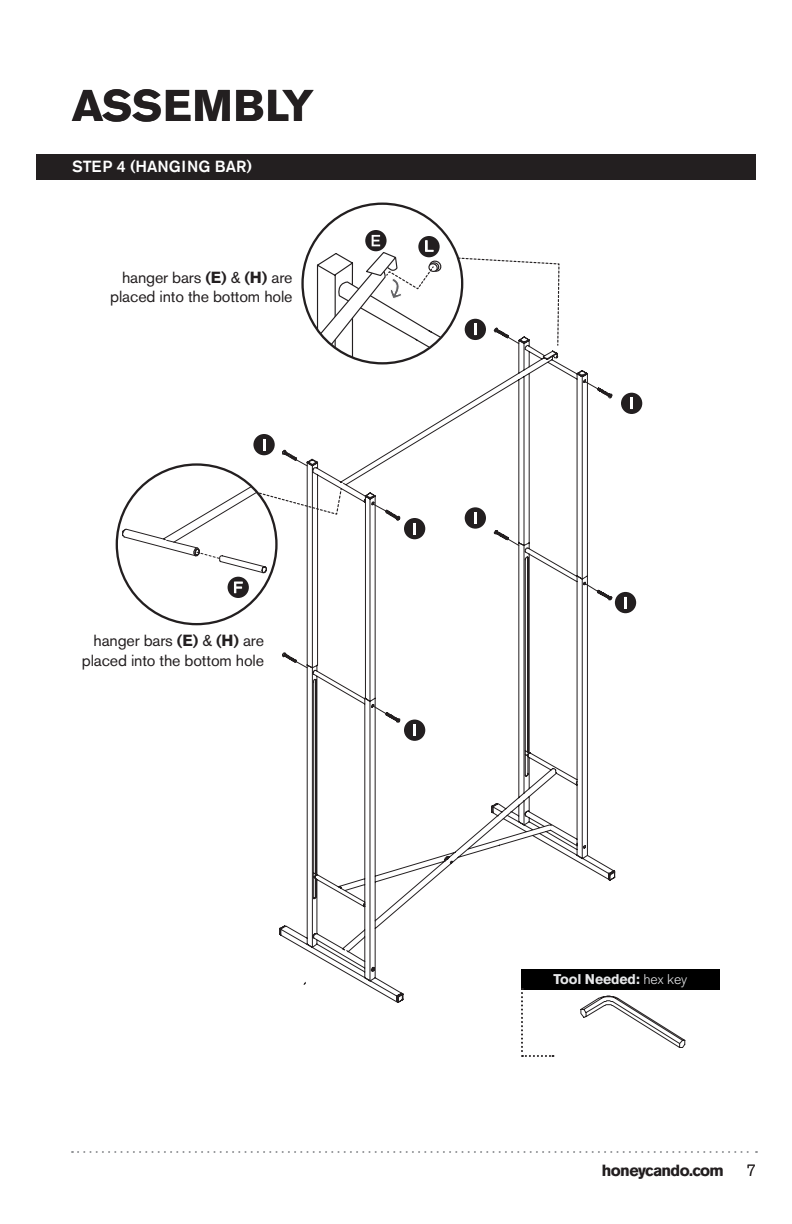
<style>
.page{position:relative;width:792px;height:1224px;background:#fff}
.page>*{position:absolute;margin:0;border:0;box-sizing:border-box;transform-origin:0 0}
.Hedline02{font:700 44px "Akzidenz Grotesk BE";letter-spacing:.015em;color:#231f20}
.Body{font:16px "Akzidenz Grotesk BE";letter-spacing:-.01em;color:#231f20}
.t1{font:500 16px "Akzidenz Grotesk BE";color:#fff}
.t2{font:700 16px "Akzidenz Grotesk BE";letter-spacing:-.04em;color:#231f20}
.t3{font:300 16px "Akzidenz Grotesk BE";color:#231f20}
.Body-2{font:700 14px "Akzidenz Grotesk BE";letter-spacing:-.01em;color:#e6e7e9}
.s1{font-weight:700}
.s2{font-weight:300}
</style>
<div class="page">
<svg style="left:72px;top:1151px;width:685px;height:2px"></svg>
<div style="left:36px;top:154px;width:720px;height:26px;background:#231f20"></div>
<svg style="left:282px;top:573px;width:331px;height:399px"></svg>
<svg style="left:262px;top:363px;width:351px;height:210px"></svg>
<svg style="left:253px;top:434px;width:22px;height:21px"></svg>
<svg style="left:404px;top:518px;width:21px;height:21px"></svg>
<svg style="left:621px;top:393px;width:21px;height:21px"></svg>
<svg style="left:465px;top:507px;width:21px;height:22px"></svg>
<svg style="left:615px;top:592px;width:21px;height:21px"></svg>
<svg style="left:404px;top:720px;width:21px;height:21px"></svg>
<svg style="left:122px;top:485px;width:221px;height:113px"></svg>
<svg style="left:365px;top:230px;width:22px;height:21px"></svg>
<svg style="left:303px;top:235px;width:257px;height:128px"></svg>
<div style="left:521px;top:969px;width:199px;height:21px;background:#000"></div>
<svg style="left:580px;top:996px;width:105px;height:52px"></svg>
<svg style="left:521px;top:988px;width:32px;height:69px"></svg>
<p class="Hedline02" style="left:72px;top:80px;width:243px">ASSEMBLY</p>
<p class="t1" style="left:72px;top:157px;width:182px">STEP 4 (HANGING BAR)</p>
<p class="t1" style="left:117px;top:157px;width:133px">1 LOWER FRAME</p>
<p class="Body" style="left:122px;top:268px;width:172px">hanger bars <span class="s1">(E)</span> &amp; <span class="s1">(H)</span> are</p>
<p class="Body" style="left:110px;top:287px;width:184px">placed into the bottom hole</p>
<p class="Body" style="left:94px;top:631px;width:172px">hanger bars <span class="s1">(E)</span> &amp; <span class="s1">(H)</span> are</p>
<p class="Body" style="left:82px;top:650px;width:184px">placed into the bottom hole</p>
<p class="Body-2" style="left:554px;top:972px;width:135px">Tool Needed: <span class="s2">hex key</span></p>
<p class="t2" style="left:602px;top:1161px;width:124px">honeycando.com</p>
<p class="t3" style="left:747px;top:1161px;width:11px">7</p>
</div>
